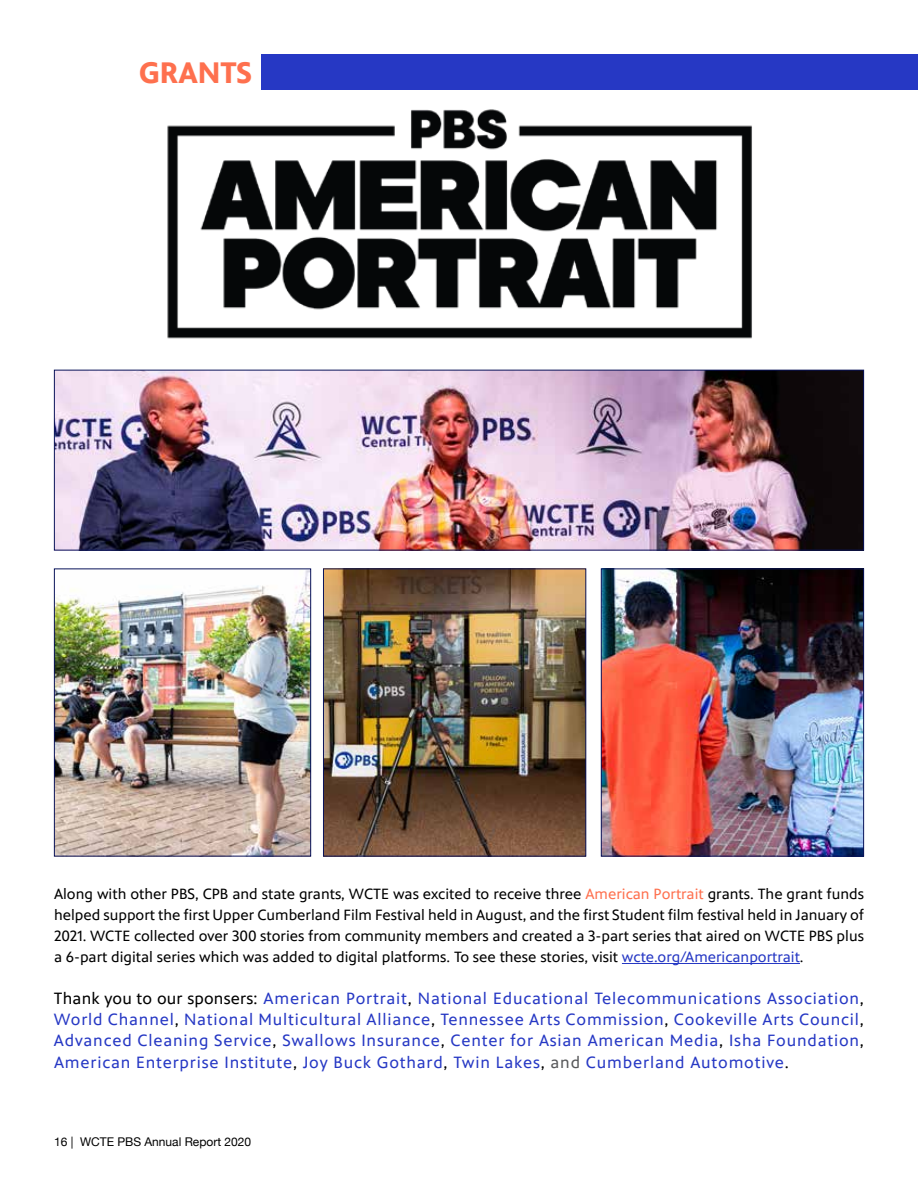
<style>
.page{position:relative;width:918px;height:1188px;background:#fff}
.page>*{position:absolute;margin:0;border:0;box-sizing:border-box;transform-origin:0 0}
.t1{font:700 30px "PBS Sans";color:#fe704e}
.t2{font:16.5px/21.1px "PBS Sans";letter-spacing:.05em;color:#2638c4;text-align:justify}
.t3{font:15px/21px "PBS Sans";color:#000;text-align:justify}
.t4{font:12px "Helvetica Neue";color:#000}
.s1{color:#fe704e}
.s2{color:#2638c4}
.s3{color:#000}
.s4{color:#58595b}
</style>
<div class="page">
<div style="left:261px;top:54px;width:657px;height:36px;background:#2638c4"></div>
<img style="left:167px;top:109px;width:585px;height:230px">
<hr style="left:622px;top:963px;width:178px;height:1px;background:#2638c4">
<img style="left:56px;top:372px;width:806px;height:176px">
<div style="left:54px;top:370px;width:810px;height:180px;border:1px solid #0a145a"></div>
<img style="left:56px;top:570px;width:253px;height:284px">
<div style="left:54px;top:568px;width:257px;height:288px;border:1px solid #0a145a"></div>
<img style="left:603px;top:570px;width:259px;height:284px">
<div style="left:601px;top:568px;width:263px;height:288px;border:1px solid #0a145a"></div>
<img style="left:325px;top:570px;width:259px;height:284px">
<div style="left:323px;top:568px;width:263px;height:288px;border:1px solid #0a145a"></div>
<h1 class="t1" style="left:139px;top:56px;width:114px">GRANTS</h1>
<p class="t3" style="left:54px;top:884px;width:812px">Along with other PBS, CPB and state grants, WCTE was excited to receive three <span class="s1">American Portrait</span> grants. The grant funds helped support the first Upper Cumberland Film Festival held in August, and the first Student film festival held in January of 2021. WCTE collected over 300 stories from community members and created a 3-part series that aired on WCTE PBS plus a 6-part digital series which was added to digital platforms. To see these stories, visit <span class="s2">wcte.org/Americanportrait</span>.</p>
<p class="t2" style="left:54px;top:988px;width:812px"><span class="s3">Thank you to our sponsers:</span> American Portrait<span class="s3">,</span> National Educational Telecommunications Association<span class="s3">, </span>World Channel<span class="s3">,</span> National Multicultural Alliance<span class="s3">,</span> Tennessee Arts Commission<span class="s3">,</span> Cookeville Arts Council<span class="s3">, </span>Advanced Cleaning Service<span class="s3">,</span> Swallows Insurance<span class="s3">,</span> Center for Asian American Media<span class="s3">,</span> Isha Foundation<span class="s3">, </span>American Enterprise Institute<span class="s3">,</span> Joy Buck Gothard<span class="s3">,</span> Twin Lakes<span class="s3">,</span> <span class="s4">and</span> Cumberland Automotive<span class="s3">.</span></p>
<p class="t4" style="left:54px;top:1133px;width:199px">16 | WCTE PBS Annual Report 2020</p>
</div>
